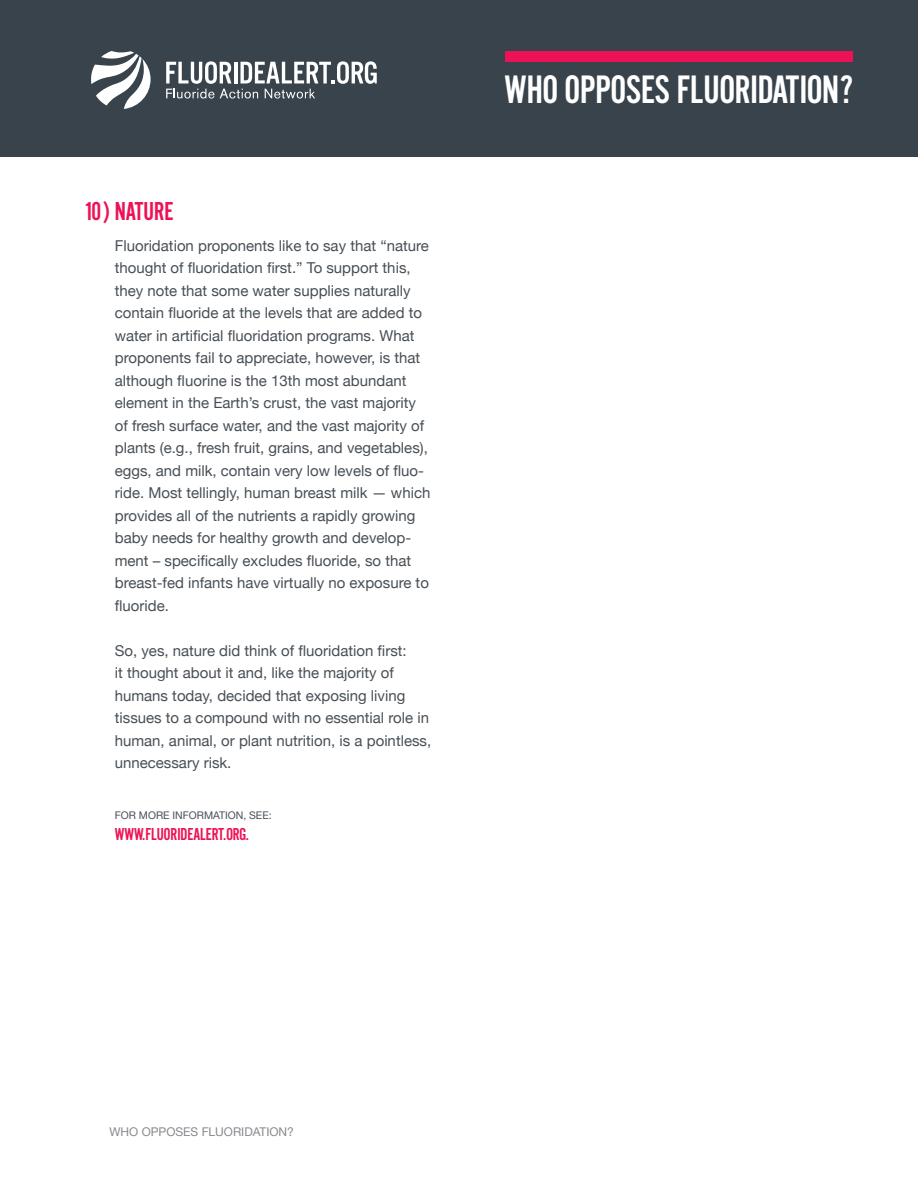
<style>
.page{position:relative;width:918px;height:1188px;background:#fff}
.page>*{position:absolute;margin:0;border:0;box-sizing:border-box;transform-origin:0 0}
.t1{font:41.4px "Alternate Gothic No 2";color:#fff}
.t2{font:27px "Alternate Gothic No 2";color:#ed1255}
.t3{font:18px "Alternate Gothic No 2";color:#ed1255}
.t4{font:15px/22.5px "Helvetica Neue";color:#474f56}
.t5{font:12px "Helvetica Neue";color:#88898f}
.t6{font:10.5px "Helvetica Neue";color:#474f56}
</style>
<div class="page">
<div style="left:0;top:0;width:918px;height:157px;background:#38434b"></div>
<div style="left:505px;top:51px;width:347px;height:11px;background:#ed1255"></div>
<svg style="left:91px;top:51px;width:60px;height:58px"></svg>
<svg style="left:166px;top:61px;width:211px;height:38px"></svg>
<h2 class="t2" style="left:86px;top:193px;width:89px">10) NATURE</h2>
<p class="t4" style="left:115px;top:233px;width:317px">Fluoridation proponents like to say that “nature thought of fluoridation first.” To support this, they note that some water supplies naturally contain fluoride at the levels that are added to water in artificial fluoridation programs. What proponents fail to appreciate, however, is that although fluorine is the 13th most abundant element in the Earth’s crust, the vast majority of fresh surface water, and the vast majority of plants (e.g., fresh fruit, grains, and vegetables), eggs, and milk, contain very low levels of fluo&shy;ride. Most tellingly, human breast milk — which provides all of the nutrients a rapidly growing baby needs for healthy growth and develop&shy;ment – specifically excludes fluoride, so that breast-fed infants have virtually no exposure to fluoride.</p>
<p class="t4" style="left:115px;top:638px;width:318px">So, yes, nature did think of fluoridation first:<br>it thought about it and, like the majority of humans today, decided that exposing living tissues to a compound with no essential role in human, animal, or plant nutrition, is a pointless, unnecessary risk.</p>
<p class="t6" style="left:115px;top:807px;width:33px">For more</p>
<p class="t6" style="left:173px;top:807px;width:8px">information</p>
<p class="t6" style="left:243px;top:807px;width:14px">, see</p>
<p class="t6" style="left:269px;top:807px;width:4px">:</p>
<p class="t3" style="left:115px;top:822px;width:136px">WWW.FLUORIDEALERT.ORG.</p>
<h1 class="t1" style="left:505px;top:61px;width:351px">WHO OPPOSES FLUORIDATION?</h1>
<p class="t5" style="left:110px;top:1122px;width:186px">Who opposes fluoridation?</p>
</div>
